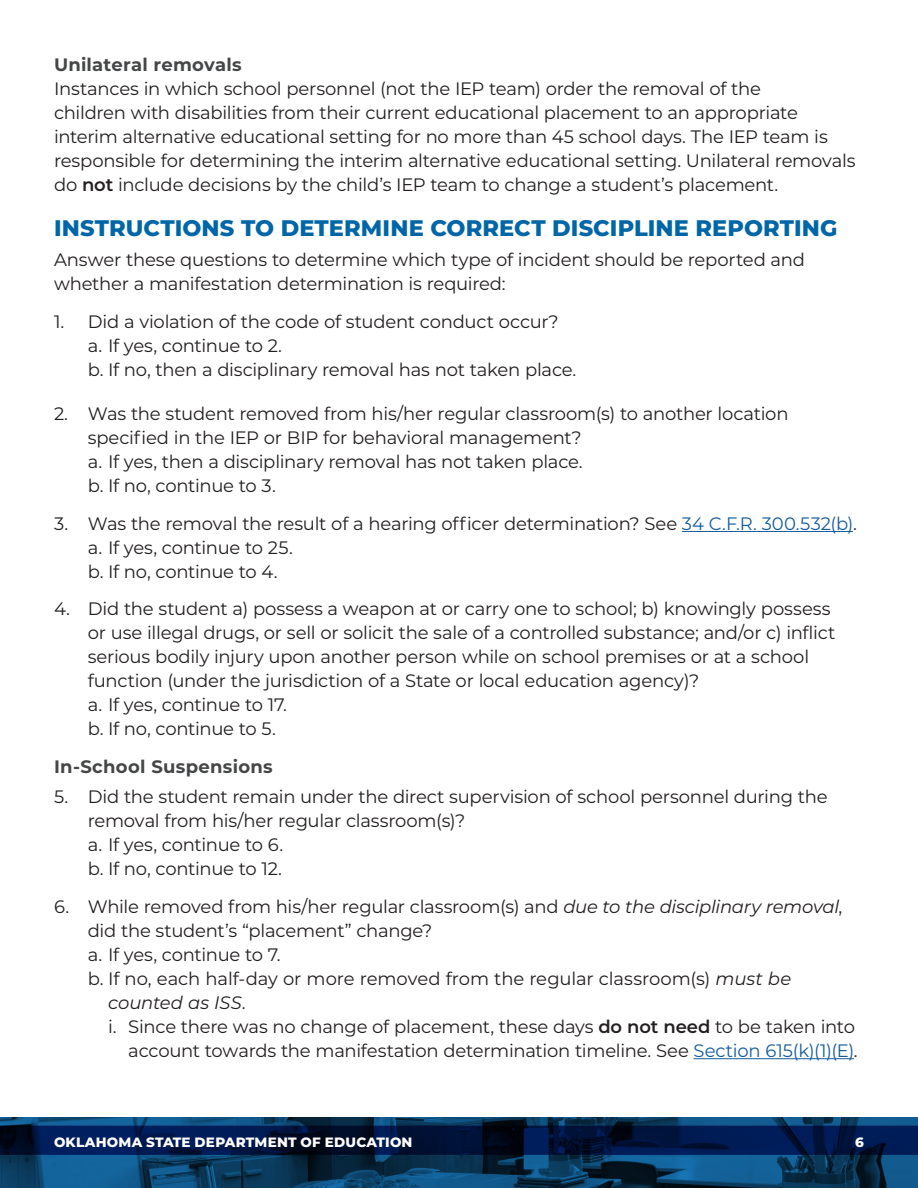
<style>
.page{position:relative;width:918px;height:1188px;background:#fff}
.page>*{position:absolute;margin:0;border:0;box-sizing:border-box;transform-origin:0 0}
.t1{font:800 22.5px "Montserrat";letter-spacing:.005em;color:#0066a7}
.t2{font:18px/24px "Montserrat";letter-spacing:-.015em;color:#231f20}
.H4_Space{font:700 18px "Montserrat";letter-spacing:.015em;color:#454647}
.t3{font:800 13.5px "Montserrat";letter-spacing:.015em;color:#fff}
.s1{font-weight:600}
.s2{color:#175d9e}
.s3{font-style:italic}
</style>
<div class="page">
<img style="left:0;top:1118px;width:918px;height:70px">
<hr style="left:682px;top:531px;width:171px;height:1px;background:#175d9e">
<hr style="left:694px;top:1058px;width:160px;height:1px;background:#175d9e">
<h4 class="H4_Space" style="left:54px;top:52px;width:189px">Unilateral removals</h4>
<p class="t2" style="left:54px;top:76px;width:803px">Instances in which school personnel (not the IEP team) order the removal of the<br>children with disabilities from their current educational placement to an appropriate interim alternative educational setting for no more than 45 school days. The IEP team is responsible for determining the interim alternative educational setting. Unilateral removals do <span class="s1">not</span> include decisions by the child’s IEP team to change a student’s placement.</p>
<h3 class="t1" style="left:54px;top:211px;width:785px">INSTRUCTIONS TO DETERMINE CORRECT DISCIPLINE REPORTING</h3>
<p class="t2" style="left:54px;top:247px;width:753px">Answer these questions to determine which type of incident should be reported and whether a manifestation determination is required:</p>
<p class="t2" style="left:54px;top:309px;width:506px">1. Did a violation of the code of student conduct occur?</p>
<p class="t2" style="left:88px;top:333px;width:196px">a. If yes, continue to 2.</p>
<p class="t2" style="left:88px;top:357px;width:490px">b. If no, then a disciplinary removal has not taken place.</p>
<p class="t2" style="left:88px;top:401px;width:702px;text-indent:-34px">2. Was the student removed from his/her regular classroom(s) to another location specified in the IEP or BIP for behavioral management?</p>
<p class="t2" style="left:88px;top:449px;width:497px">a. If yes, then a disciplinary removal has not taken place.</p>
<p class="t2" style="left:88px;top:473px;width:190px">b. If no, continue to 3.</p>
<p class="t2" style="left:54px;top:511px;width:804px">3. Was the removal the result of a hearing officer determination? See <span class="s2">34 C.F.R. 300.532(b)</span>.</p>
<p class="t2" style="left:88px;top:535px;width:207px">a. If yes, continue to 25.</p>
<p class="t2" style="left:88px;top:559px;width:191px">b. If no, continue to 4.</p>
<p class="t2" style="left:88px;top:596px;width:749px;text-indent:-34px">4. Did the student a) possess a weapon at or carry one to school; b) knowingly possess or use illegal drugs, or sell or solicit the sale of a controlled substance; and/or c) inflict serious bodily injury upon another person while on school premises or at a school function (under the jurisdiction of a State or local education agency)?</p>
<p class="t2" style="left:88px;top:692px;width:201px">a. If yes, continue to 17.</p>
<p class="t2" style="left:88px;top:716px;width:190px">b. If no, continue to 5.</p>
<p class="H4_Space" style="left:54px;top:753px;width:220px">In-School Suspensions</p>
<p class="t2" style="left:88px;top:784px;width:741px;text-indent:-34px">5. Did the student remain under the direct supervision of school personnel during the removal from his/her regular classroom(s)?</p>
<p class="t2" style="left:88px;top:832px;width:197px">a. If yes, continue to 6.</p>
<p class="t2" style="left:88px;top:856px;width:196px">b. If no, continue to 12.</p>
<p class="t2" style="left:88px;top:894px;width:756px;text-indent:-34px">6. While removed from his/her regular classroom(s) and <span class="s3">due to the disciplinary removal</span>, did the student’s “placement” change?</p>
<p class="t2" style="left:88px;top:942px;width:195px">a. If yes, continue to 7.</p>
<p class="t2" style="left:108px;top:966px;width:685px;text-indent:-20px">b. If no, each half-day or more removed from the regular classroom(s) <span class="s3">must be counted as ISS</span>.</p>
<p class="t2" style="left:108px;top:1014px;width:751px;text-align:right">i. Since there was no change of placement, these days <span class="s1">do not need</span> to be taken into account towards the manifestation determination timeline. See <span class="s2">Section 615(k)(1)(E)</span>.</p>
<p class="t3" style="left:54px;top:1132px;width:360px">OKLAHOMA STATE DEPARTMENT OF EDUCATION</p>
<p class="t3" style="left:855px;top:1132px;width:10px">6</p>
</div>
